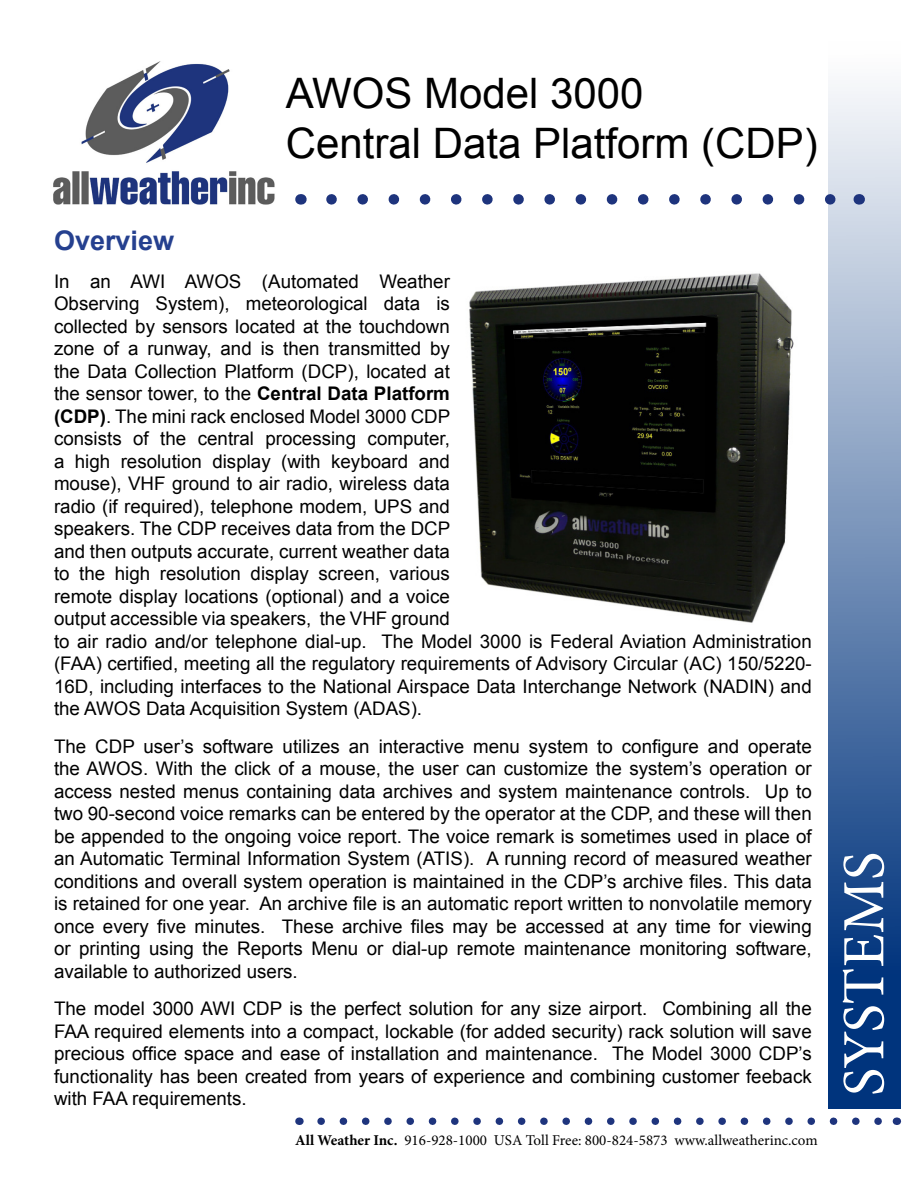
<style>
.page{position:relative;width:918px;height:1188px;background:#fff}
.page>*{position:absolute;margin:0;border:0;box-sizing:border-box;transform-origin:0 0}
.t1{font:60px "Minion Pro";letter-spacing:-.005em;color:#fffffe}
.t2{font:42px/50.4px "Arial";color:#000}
.t3{font:700 27px "Arial";color:#25408f}
.t4{font:18.75px/22.5px "Arial";color:#000;text-align:justify}
.t5{font:15px "Minion Pro";color:#000}
.s1{font-weight:700}
</style>
<div class="page">
<svg style="left:828px;top:87px;width:72px;height:1022px;background:#6987b2"></svg>
<img style="left:53px;top:61px;width:222px;height:144px">
<svg style="left:331px;top:194px;width:512px;height:11px"></svg>
<svg style="left:321px;top:1118px;width:561px;height:7px"></svg>
<img style="left:469px;top:273px;width:325px;height:350px">
<h2 class="t2" style="left:286px;top:68px;width:534px">AWOS Model 3000<br>Central Data Platform (CDP)</h2>
<h3 class="t3" style="left:54px;top:223px;width:122px">Overview</h3>
<p class="t4" style="left:54px;top:270px;width:759px;text-align:left">In an AWI AWOS (Automated Weather<br>Observing System), meteorological data is<br>collected by sensors located at the touchdown<br>zone of a runway, and is then transmitted by<br>the Data Collection Platform (DCP), located at<br>the sensor tower, to the <span class="s1">Central Data Platform<br>(CDP)</span>. The mini rack enclosed Model 3000 CDP<br>consists of the central processing computer,<br>a high resolution display (with keyboard and<br>mouse), VHF ground to air radio, wireless data<br>radio (if required), telephone modem, UPS and<br>speakers. The CDP receives data from the DCP<br>and then outputs accurate, current weather data<br>to the high resolution display screen, various<br>remote display locations (optional) and a voice<br>output accessible via speakers, the VHF ground<br>to air radio and/or telephone dial-up. The Model 3000 is Federal Aviation Administration (FAA) certified, meeting all the regulatory requirements of Advisory Circular (AC) 150/5220- 16D, including interfaces to the National Airspace Data Interchange Network (NADIN) and the AWOS Data Acquisition System (ADAS).</p>
<p class="t4" style="left:54px;top:735px;width:759px">The CDP user’s software utilizes an interactive menu system to configure and operate the AWOS. With the click of a mouse, the user can customize the system’s operation or access nested menus containing data archives and system maintenance controls. Up to two 90-second voice remarks can be entered by the operator at the CDP, and these will then be appended to the ongoing voice report. The voice remark is sometimes used in place of an Automatic Terminal Information System (ATIS). A running record of measured weather conditions and overall system operation is maintained in the CDP’s archive files. This data is retained for one year. An archive file is an automatic report written to nonvolatile memory once every five minutes. These archive files may be accessed at any time for viewing or printing using the Reports Menu or dial-up remote maintenance monitoring software, available to authorized users.</p>
<p class="t4" style="left:54px;top:997px;width:759px">The model 3000 AWI CDP is the perfect solution for any size airport. Combining all the FAA required elements into a compact, lockable (for added security) rack solution will save precious office space and ease of installation and maintenance. The Model 3000 CDP’s functionality has been created from years of experience and combining customer feeback with FAA requirements.</p>
<p class="t5" style="left:295px;top:1130px;width:524px"><span class="s1">All Weather Inc.</span> 916-928-1000 USA Toll Free: 800-824-5873 www.allweatherinc.com</p>
<h1 class="t1" style="left:824px;top:1096px;width:246px;rotate:-90deg">SYSTEMS</h1>
</div>
